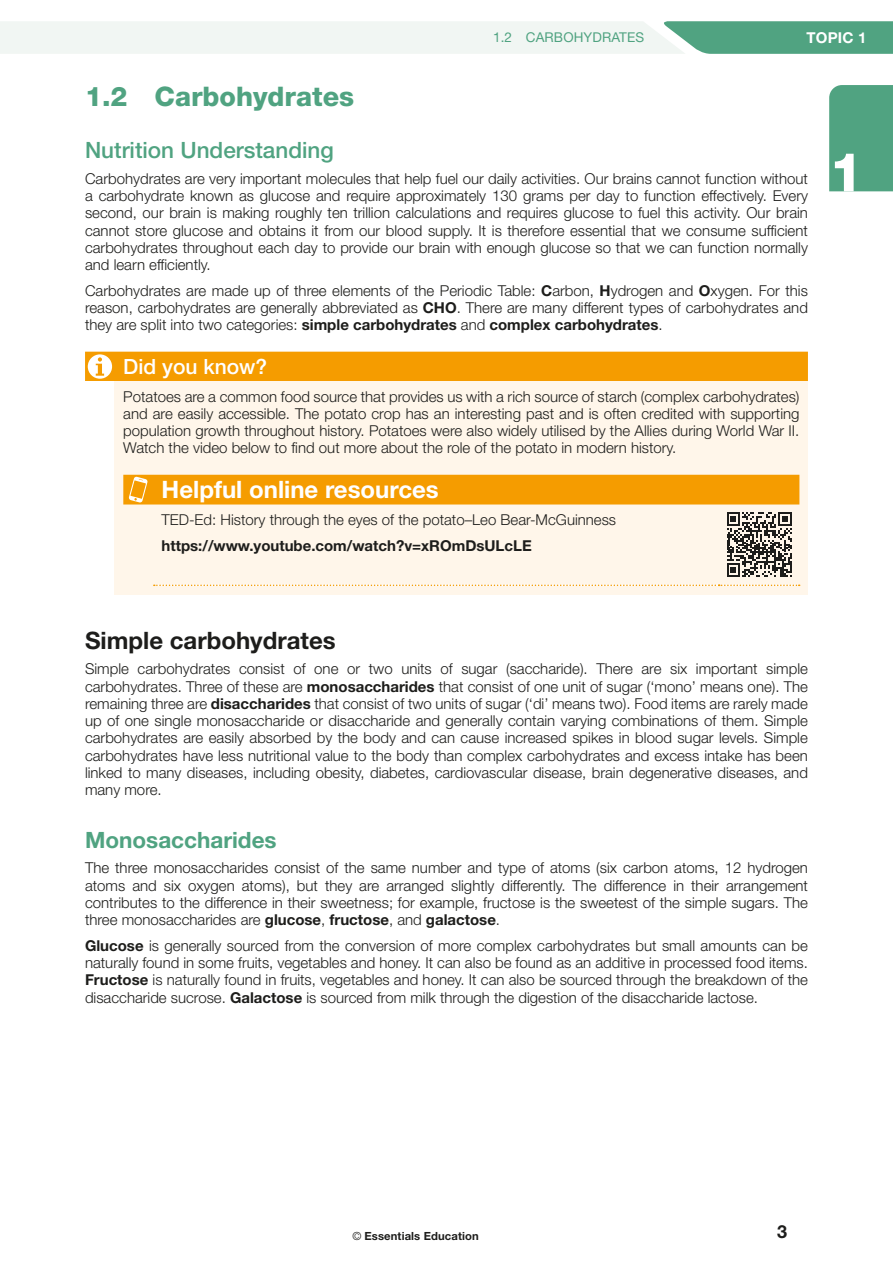
<style>
.page{position:relative;width:893px;height:1263px;background:#fff}
.page>*{position:absolute;margin:0;border:0;box-sizing:border-box;transform-origin:0 0}
.t1{font:800 54px "Helvetica Neue";color:#fff}
.Heading_1{font:800 27px "Helvetica Neue";color:#50a381}
.Heading_2{font:700 24px "Helvetica Neue";color:#fff}
.Heading_2-2{font:700 24px "Helvetica Neue";color:#1d1d1b}
.Heading_3{font:500 22.5px "Helvetica Neue";color:#50a381}
.Heading_3-2{font:700 22.5px "Helvetica Neue";color:#50a381}
.Heading_2-3{font:500 21px "Helvetica Neue";color:#fff}
.t2{font:700 18px "Helvetica Neue";color:#1d1d1b}
.Body_Copy{font:300 15px/17.2px "Helvetica Neue";color:#1d1d1b;text-align:justify}
.Body_Copy-2{font:700 15px "Helvetica Neue";color:#1d1d1b}
.t3{font:700 15px "Helvetica Neue";letter-spacing:.01em;color:#fff}
.t4{font:13.5px "Helvetica Neue";letter-spacing:.01em;color:#50a381}
.t5{font:700 11.25px "Helvetica Neue";letter-spacing:.01em;color:#1d1d1b}
.s1{font-weight:700}
.s2{font-weight:300}
</style>
<div class="page">
<svg style="left:0;top:21px;width:893px;height:33px"></svg>
<div style="left:829px;top:85px;width:64px;height:106px;background:#50a381"></div>
<div style="left:115px;top:381px;width:693px;height:213px;background:#fff6ea"></div>
<div style="left:85px;top:352px;width:723px;height:29px;background:#f59c00"></div>
<svg style="left:154px;top:584px;width:646px;height:2px"></svg>
<div style="left:123px;top:475px;width:676px;height:29px;background:#f59c00"></div>
<svg style="left:727px;top:512px;width:65px;height:65px"></svg>
<p class="t4" style="left:493px;top:29px;width:153px">1.2 CARBOHYDRATES</p>
<p class="t3" style="left:807px;top:28px;width:61px">TOPIC 1</p>
<p class="Heading_1" style="left:85px;top:80px;width:271px">1.2 Carbohydrates</p>
<p class="Heading_3" style="left:85px;top:137px;width:250px">Nutrition Understanding</p>
<p class="Body_Copy" style="left:85px;top:170px;width:724px">Carbohydrates are very important molecules that help fuel our daily activities. Our brains cannot function without a carbohydrate known as glucose and require approximately 130 grams per day to function effectively. Every second, our brain is making roughly ten trillion calculations and requires glucose to fuel this activity. Our brain cannot store glucose and obtains it from our blood supply. It is therefore essential that we consume sufficient carbohydrates throughout each day to provide our brain with enough glucose so that we can function normally and learn efficiently.</p>
<p class="Body_Copy" style="left:85px;top:282px;width:724px">Carbohydrates are made up of three elements of the Periodic Table: <span class="s1">C</span>arbon, <span class="s1">H</span>ydrogen and <span class="s1">O</span>xygen. For this reason, carbohydrates are generally abbreviated as <span class="s1">CHO</span>. There are many different types of carbohydrates and they are split into two categories: <span class="s1">simple carbohydrates</span> and <span class="s1">complex carbohydrates</span>.</p>
<p class="Heading_2-3" style="left:123px;top:354px;width:145px">Did you know?</p>
<p class="Body_Copy" style="left:123px;top:387px;width:678px">Potatoes are a common food source that provides us with a rich source of starch (complex carbohydrates) and are easily accessible. The potato crop has an interesting past and is often credited with supporting population growth throughout history. Potatoes were also widely utilised by the Allies during World War II.<br>Watch the video below to find out more about the role of the potato in modern history.</p>
<p class="Heading_2" style="left:162px;top:474px;width:279px">Helpful online resources</p>
<p class="Body_Copy" style="left:162px;top:510px;width:456px">TED-Ed: History through the eyes of the potato–Leo Bear-McGuinness</p>
<p class="Body_Copy-2" style="left:162px;top:536px;width:372px">https://www.youtube.com/watch?v=xROmDsULcLE</p>
<h1 class="t1" style="left:829px;top:140px;width:36px">1</h1>
<p class="Heading_2-2" style="left:85px;top:625px;width:252px">Simple carbohydrates</p>
<p class="Body_Copy" style="left:85px;top:660px;width:724px">Simple carbohydrates consist of one or two units of sugar (saccharide). There are six important simple carbohydrates. Three of these are <span class="s1">monosaccharides</span> that consist of one unit of sugar (‘mono’ means one). The remaining three are <span class="s1">disaccharides</span> that consist of two units of sugar (‘di’ means two). Food items are rarely made up of one single monosaccharide or disaccharide and generally contain varying combinations of them. Simple carbohydrates are easily absorbed by the body and can cause increased spikes in blood sugar levels. Simple carbohydrates have less nutritional value to the body than complex carbohydrates and excess intake has been linked to many diseases, including obesity, diabetes, cardiovascular disease, brain degenerative diseases, and many more.</p>
<p class="Heading_3-2" style="left:85px;top:826px;width:193px">Monosaccharides</p>
<p class="Body_Copy" style="left:85px;top:859px;width:724px">The three monosaccharides consist of the same number and type of atoms (six carbon atoms, 12 hydrogen atoms and six oxygen atoms), but they are arranged slightly differently. The difference in their arrangement contributes to the difference in their sweetness; for example, fructose is the sweetest of the simple sugars. The three monosaccharides are <span class="s1">glucose</span>, <span class="s1">fructose</span>, and <span class="s1">galactose</span>.</p>
<p class="Body_Copy" style="left:85px;top:936px;width:724px"><span class="s1">Glucose</span> is generally sourced from the conversion of more complex carbohydrates but small amounts can be naturally found in some fruits, vegetables and honey. It can also be found as an additive in processed food items.<br><span class="s1">Fructose</span> is naturally found in fruits, vegetables and honey. It can also be sourced through the breakdown of the disaccharide sucrose. <span class="s1">Galactose</span> is sourced from milk through the digestion of the disaccharide lactose.</p>
<p class="t5" style="left:352px;top:1229px;width:128px"><span class="s2">©</span> Essentials Education</p>
<p class="t2" style="left:777px;top:1221px;width:12px">3</p>
</div>
